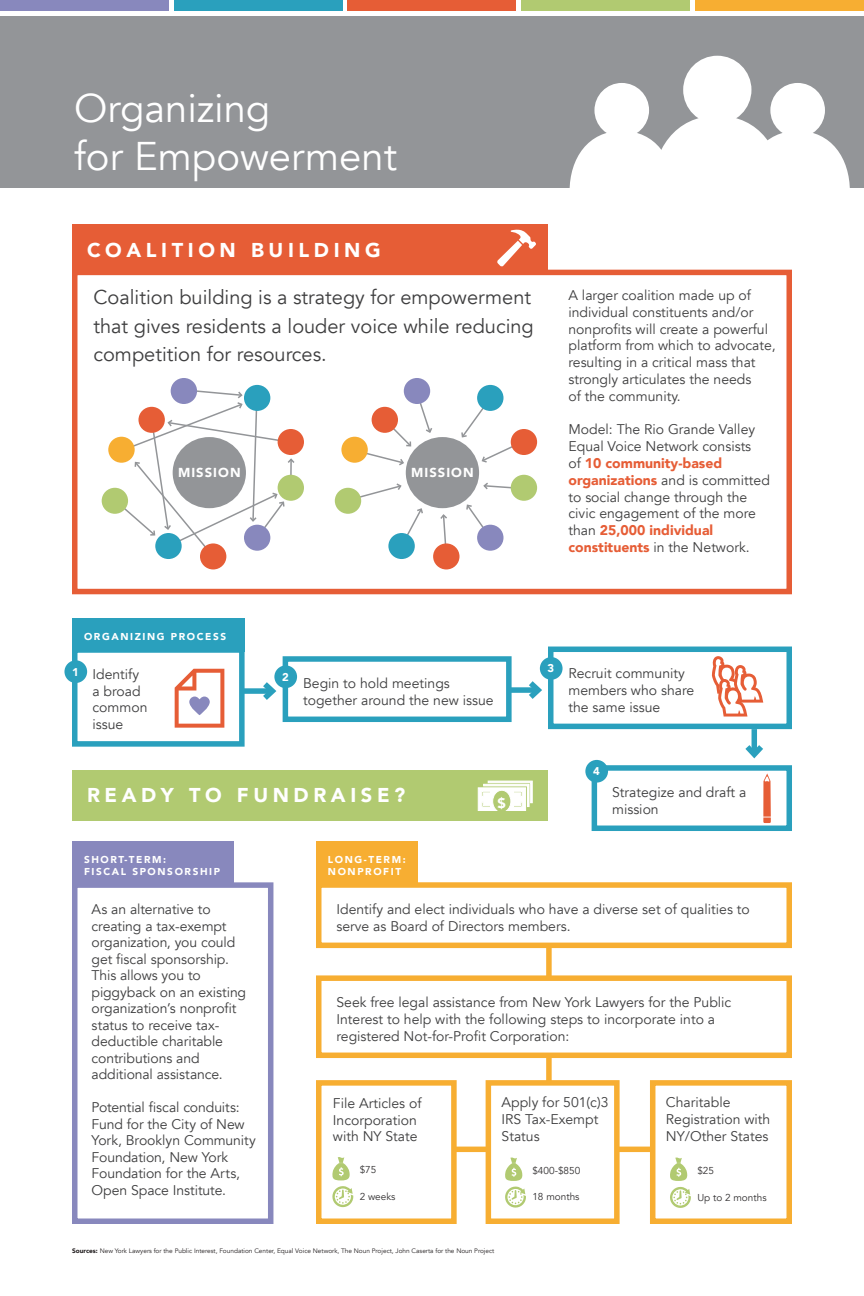
<style>
.page{position:relative;width:864px;height:1296px;background:#fff}
.page>*{position:absolute;margin:0;border:0;box-sizing:border-box;transform-origin:0 0}
.t1{font:40px/48px "Avenir";color:#fff}
.t2{font:20px/28.5px "Avenir";color:#3e3e3f}
.t3{font:900 20px "Avenir";letter-spacing:.23em;color:#fff}
.t4{font:14px/16.8px "Avenir";color:#3e3e3f}
.t5{font:900 14px "Avenir";color:#fff}
.t6{font:900 13px "Avenir";color:#fff}
.t7{font:900 11.25px "Avenir";color:#fff}
.t8{font:900 10px/12px "Avenir";letter-spacing:.16em;color:#fff}
.t9{font:10px "Avenir";color:#312f30}
.t10{font:6.5px "Avenir";color:#231f20}
.s1{font-weight:900;color:#e65d36}
.s2{font-weight:900}
</style>
<div class="page">
<div style="left:456px;top:1147px;width:263px;height:5px;background:#f7ae32"></div>
<div style="left:0;top:16px;width:864px;height:171px;background:#939598"></div>
<div style="left:594px;top:83px;width:55px;height:55px;background:#fff;border-radius:50%"></div>
<div style="left:770px;top:83px;width:55px;height:55px;background:#fff;border-radius:50%"></div>
<div style="left:683px;top:56px;width:68px;height:68px;background:#fff;border-radius:50%"></div>
<svg style="left:570px;top:116px;width:280px;height:72px"></svg>
<div style="left:72px;top:647px;width:173px;height:100px;border:6px solid #2aa0bd"></div>
<div style="left:548px;top:647px;width:244px;height:82px;border:6px solid #2aa0bd"></div>
<div style="left:592px;top:765px;width:200px;height:66px;border:6px solid #2aa0bd"></div>
<div style="left:283px;top:656px;width:229px;height:66px;border:6px solid #2aa0bd"></div>
<div style="left:72px;top:770px;width:476px;height:50px;background:#b1ca71"></div>
<div style="left:316px;top:882px;width:476px;height:66px;border:6px solid #f7ae32"></div>
<div style="left:316px;top:975px;width:476px;height:83px;border:6px solid #f7ae32"></div>
<div style="left:72px;top:618px;width:173px;height:34px;background:#2aa0bd"></div>
<div style="left:316px;top:841px;width:102px;height:46px;background:#f7ae32"></div>
<div style="left:72px;top:841px;width:161px;height:46px;background:#8888bd"></div>
<div style="left:546px;top:944px;width:6px;height:32px;background:#f7ae32"></div>
<div style="left:546px;top:1056px;width:6px;height:38px;background:#f7ae32"></div>
<div style="left:752px;top:729px;width:5px;height:25px;background:#2aa0bd"></div>
<svg style="left:745px;top:739px;width:18px;height:20px"></svg>
<div style="left:241px;top:688px;width:31px;height:6px;background:#2aa0bd"></div>
<svg style="left:257px;top:682px;width:23px;height:18px"></svg>
<div style="left:507px;top:687px;width:31px;height:6px;background:#2aa0bd"></div>
<svg style="left:523px;top:678px;width:23px;height:21px"></svg>
<div style="left:540px;top:657px;width:23px;height:23px;background:#2aa0bd;border-radius:50%"></div>
<div style="left:585px;top:760px;width:23px;height:23px;background:#2aa0bd;border-radius:50%"></div>
<div style="left:274px;top:665px;width:23px;height:23px;background:#2aa0bd;border-radius:50%"></div>
<div style="left:64px;top:660px;width:23px;height:23px;background:#2aa0bd;border-radius:50%"></div>
<svg style="left:763px;top:773px;width:8px;height:50px"></svg>
<svg style="left:175px;top:669px;width:49px;height:59px"></svg>
<svg style="left:478px;top:781px;width:55px;height:30px"></svg>
<div style="left:486px;top:1080px;width:134px;height:144px;background:#fff;border:6px solid #f7ae32"></div>
<svg style="left:505px;top:1157px;width:21px;height:51px"></svg>
<div style="left:316px;top:1080px;width:141px;height:144px;background:#fff;border:6px solid #f7ae32"></div>
<svg style="left:332px;top:1186px;width:21px;height:22px"></svg>
<svg style="left:332px;top:1157px;width:18px;height:23px"></svg>
<div style="left:650px;top:1080px;width:142px;height:144px;background:#fff;border:6px solid #f7ae32"></div>
<svg style="left:670px;top:1157px;width:21px;height:51px"></svg>
<div style="left:72px;top:882px;width:201px;height:342px;border:6px solid #8888bd"></div>
<div style="left:174px;top:0;width:168px;height:10px;background:#2aa0bd"></div>
<div style="left:0;top:0;width:168px;height:10px;background:#8888bd"></div>
<div style="left:348px;top:0;width:168px;height:10px;background:#e65d36"></div>
<div style="left:522px;top:0;width:168px;height:10px;background:#b1ca71"></div>
<div style="left:696px;top:0;width:168px;height:10px;background:#f7ae32"></div>
<svg style="left:346px;top:483px;width:77px;height:57px"></svg>
<svg style="left:440px;top:514px;width:7px;height:29px"></svg>
<svg style="left:466px;top:504px;width:26px;height:30px"></svg>
<svg style="left:483px;top:481px;width:30px;height:9px"></svg>
<svg style="left:460px;top:402px;width:60px;height:61px"></svg>
<svg style="left:353px;top:389px;width:80px;height:78px"></svg>
<div style="left:406px;top:437px;width:73px;height:71px;background:#939598;border-radius:50%"></div>
<div style="left:477px;top:385px;width:27px;height:26px;background:#2aa0bd;border-radius:50%"></div>
<div style="left:404px;top:378px;width:26px;height:26px;background:#8888bd;border-radius:50%"></div>
<div style="left:511px;top:475px;width:26px;height:26px;background:#b1ca71;border-radius:50%"></div>
<div style="left:477px;top:525px;width:27px;height:26px;background:#8888bd;border-radius:50%"></div>
<div style="left:388px;top:533px;width:27px;height:26px;background:#2aa0bd;border-radius:50%"></div>
<div style="left:335px;top:488px;width:26px;height:26px;background:#b1ca71;border-radius:50%"></div>
<div style="left:341px;top:437px;width:27px;height:26px;background:#f7ae32;border-radius:50%"></div>
<div style="left:372px;top:407px;width:26px;height:26px;background:#e65d36;border-radius:50%"></div>
<div style="left:433px;top:543px;width:27px;height:26px;background:#e65d36;border-radius:50%"></div>
<div style="left:511px;top:429px;width:26px;height:26px;background:#e65d36;border-radius:50%"></div>
<svg style="left:712px;top:656px;width:51px;height:61px"></svg>
<svg style="left:113px;top:388px;width:183px;height:171px"></svg>
<div style="left:173px;top:437px;width:73px;height:71px;background:#939598;border-radius:50%"></div>
<div style="left:244px;top:385px;width:26px;height:26px;background:#2aa0bd;border-radius:50%"></div>
<div style="left:171px;top:378px;width:26px;height:26px;background:#8888bd;border-radius:50%"></div>
<div style="left:278px;top:475px;width:26px;height:26px;background:#b1ca71;border-radius:50%"></div>
<div style="left:244px;top:525px;width:26px;height:26px;background:#8888bd;border-radius:50%"></div>
<div style="left:155px;top:533px;width:27px;height:26px;background:#2aa0bd;border-radius:50%"></div>
<div style="left:102px;top:488px;width:26px;height:26px;background:#b1ca71;border-radius:50%"></div>
<div style="left:108px;top:437px;width:27px;height:26px;background:#f7ae32;border-radius:50%"></div>
<div style="left:138px;top:407px;width:27px;height:26px;background:#e65d36;border-radius:50%"></div>
<div style="left:200px;top:543px;width:26px;height:26px;background:#e65d36;border-radius:50%"></div>
<div style="left:278px;top:429px;width:26px;height:26px;background:#e65d36;border-radius:50%"></div>
<div style="left:72px;top:225px;width:476px;height:50px;background:#e65d36"></div>
<svg style="left:497px;top:229px;width:39px;height:38px"></svg>
<div style="left:72px;top:270px;width:720px;height:324px;border:6px solid #e65d36"></div>
<h1 class="t1" style="left:74px;top:85px;width:324px">Organizing<br>for Empowerment</h1>
<h2 class="t3" style="left:87px;top:232px;width:36px">COALITION</h2>
<h2 class="t3" style="left:251px;top:232px;width:34px">BUILDIN</h2>
<h2 class="t3" style="left:365px;top:232px;width:17px">G</h2>
<h2 class="t2" style="left:93px;top:284px;width:442px">Coalition building is a strategy for empowerment that gives residents a louder voice while reducing competition for resources.</h2>
<p class="t6" style="left:178px;top:461px;width:10px">MISSION</p>
<p class="t6" style="left:411px;top:461px;width:10px">MISSION</p>
<p class="t8" style="left:84px;top:630px;width:36px">ORGANI</p>
<p class="t8" style="left:135px;top:630px;width:79px">ZIN G PROCESS</p>
<p class="t4" style="left:568px;top:287px;width:209px">A larger coalition made up of individual constituents and/or nonprofits will create a powerful platform from which to advocate, resulting in a critical mass that strongly articulates the needs<br>of the community.</p>
<p class="t4" style="left:568px;top:421px;width:203px">Model: The Rio Grande Valley<br>Equal Voice Network consists<br>of <span class="s1">10 community-based organizations</span> and is committed to social change through the civic engagement of the more than <span class="s1">25,000 individual constituents</span> in the Network.</p>
<p class="t7" style="left:72px;top:662px;width:8px">1</p>
<p class="t7" style="left:548px;top:659px;width:8px">3</p>
<p class="t4" style="left:92px;top:666px;width:56px">Identify a broad common issue</p>
<p class="t4" style="left:568px;top:665px;width:127px">Recruit community members who share the same issue</p>
<p class="t7" style="left:282px;top:667px;width:8px">2</p>
<p class="t4" style="left:303px;top:675px;width:192px">Begin to hold meetings together around the new issue</p>
<h2 class="t3" style="left:87px;top:778px;width:320px">Ready to fundr aise?</h2>
<p class="t5" style="left:497px;top:791px;width:10px">$</p>
<p class="t7" style="left:593px;top:762px;width:8px">4</p>
<p class="t4" style="left:612px;top:784px;width:136px">Strategize and draft a mission</p>
<p class="t8" style="left:84px;top:854px;width:84px">short-ter m:<br>FIS</p>
<p class="t8" style="left:103px;top:866px;width:17px">CAL</p>
<p class="t8" style="left:132px;top:866px;width:25px">SPONSO</p>
<p class="t8" style="left:185px;top:866px;width:16px">RSHI</p>
<p class="t8" style="left:214px;top:866px;width:8px">P</p>
<p class="t4" style="left:92px;top:902px;width:156px;line-height:16.5px">As an alternative to creating a tax-exempt organization, you could get fiscal sponsorship.<br>This allows you to piggyback on an existing organization’s nonprofit status to receive tax&shy;deductible charitable contributions and additional assistance.</p>
<p class="t4" style="left:92px;top:1100px;width:166px;line-height:16.5px">Potential fiscal conduits:<br>Fund for the City of New<br>York, Brooklyn Community<br>Foundation, New York<br>Foundation for the Arts,<br>Open Space Institute.</p>
<p class="t8" style="left:328px;top:854px;width:79px">long -term: nonpr ofit</p>
<p class="t4" style="left:336px;top:901px;width:415px">Identify and elect individuals who have a diverse set of qualities to serve as Board of Directors members.</p>
<p class="t4" style="left:336px;top:994px;width:396px">Seek free legal assistance from New York Lawyers for the Public<br>Interest to help with the following steps to incorporate into a registered Not-for-Profit Corporation:</p>
<p class="t4" style="left:333px;top:1095px;width:90px">File Articles of<br>Incorporation with NY State</p>
<p class="t4" style="left:502px;top:1094px;width:108px">Apply for 501(c)3<br>IRS Tax-Exempt<br>Status</p>
<p class="t4" style="left:666px;top:1095px;width:106px">Charitable<br>Registration with<br>NY/Other States</p>
<p class="t9" style="left:360px;top:1164px;width:18px">$75</p>
<p class="t9" style="left:532px;top:1164px;width:49px">$400-$850</p>
<p class="t9" style="left:697px;top:1164px;width:18px">$25</p>
<p class="t9" style="left:360px;top:1191px;width:37px">2 weeks</p>
<p class="t9" style="left:532px;top:1191px;width:49px">18 months</p>
<p class="t9" style="left:697px;top:1191px;width:71px">Up to 2 months</p>
<p class="t10" style="left:72px;top:1247px;width:424px"><span class="s2">Sources:</span> New York Lawyers for the Public Interest, Foundation Center, Equal Voice Network, The Noun Project, John Caserta for the Noun Project</p>
</div>
